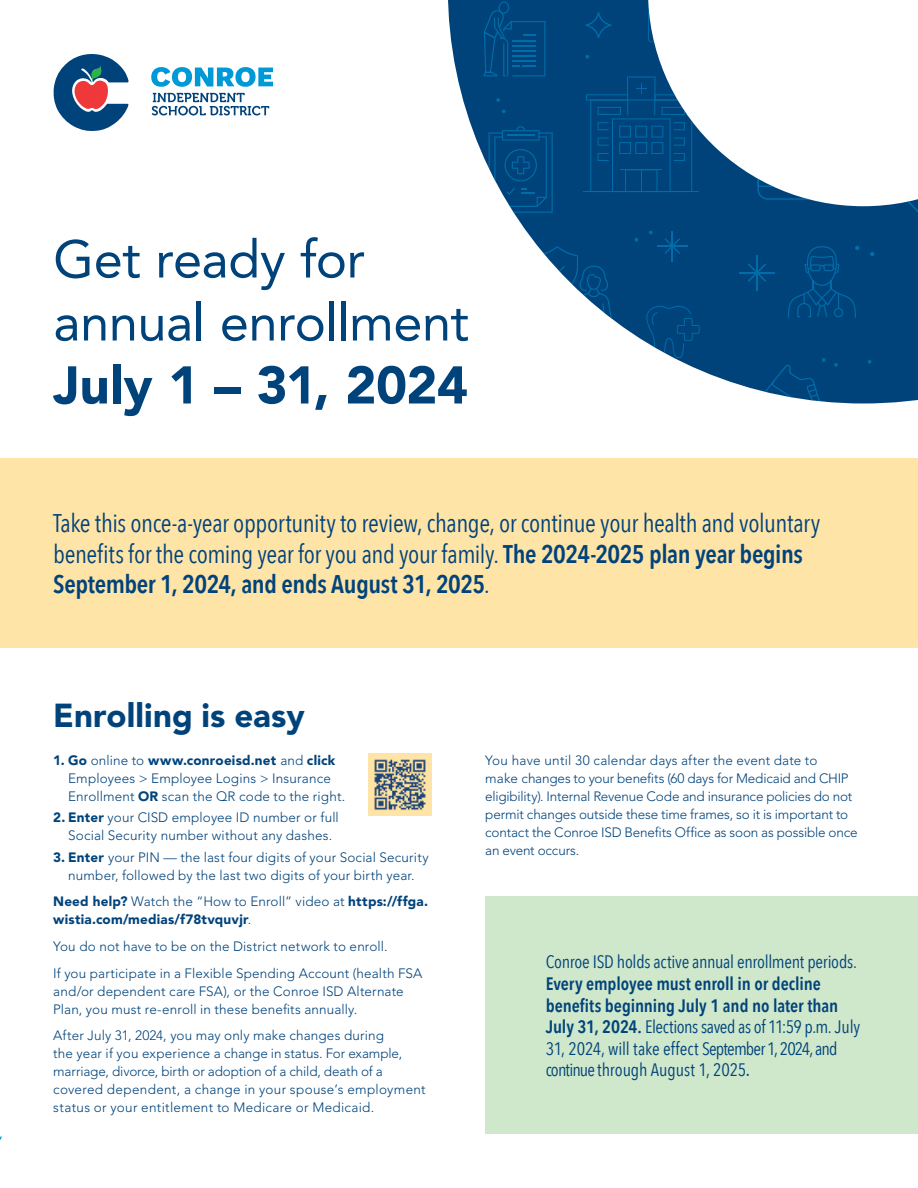
<style>
.page{position:relative;width:918px;height:1188px;background:#fff}
.page>*{position:absolute;margin:0;border:0;box-sizing:border-box;transform-origin:0 0}
.t1{font:52.5px/63px "Avenir";letter-spacing:-.01em;color:#00437b}
.t2{font:900 33px "Avenir LT Std";color:#00437b}
.t3{font:25.5px/30.6px "Avenir Next Condensed";letter-spacing:-.015em;color:#00437b}
.t4{font:18px/21.6px "Avenir Next Condensed";letter-spacing:-.015em;color:#00437b}
.t5{font:300 13.5px/18px "Avenir LT Std";letter-spacing:.01em;color:#00437b}
.t6{font:300 13.5px/18px "Avenir LT Std";letter-spacing:-.01em;color:#00437b}
.t7{font:900 13.5px/18px "Avenir LT Std";letter-spacing:.015em;color:#00437b}
.s1{font-weight:900}
.s2{font-weight:600}
.s3{font-weight:300}
.s4{font-weight:500}
</style>
<div class="page">
<div style="left:485px;top:896px;width:433px;height:238px;background:#cfe7ca"></div>
<div style="left:0;top:459px;width:918px;height:189px;background:#ffe4a7"></div>
<svg style="left:53px;top:54px;width:76px;height:77px"></svg>
<svg style="left:151px;top:67px;width:122px;height:20px"></svg>
<svg style="left:152px;top:93px;width:117px;height:22px"></svg>
<svg style="left:448px;top:0;width:470px;height:404px;fill:#00437b"></svg>
<hr style="left:584px;top:191px;width:115px;height:1px;background:#0099d8">
<svg style="left:586px;top:77px;width:111px;height:115px;background:#105388"></svg>
<svg style="left:882px;top:32px;width:36px;height:45px"></svg>
<svg style="left:898px;top:0;width:20px;height:21px"></svg>
<svg style="left:648px;top:0;width:48px;height:42px"></svg>
<svg style="left:500px;top:246px;width:112px;height:133px"></svg>
<hr style="left:484px;top:379px;width:140px;height:1px;background:#0099d8">
<svg style="left:645px;top:304px;width:55px;height:54px;background:#135488"></svg>
<svg style="left:489px;top:126px;width:64px;height:87px;background:#185a8e"></svg>
<svg style="left:483px;top:1px;width:62px;height:76px;background:#004a82"></svg>
<hr style="left:672px;top:231px;width:1px;height:30px;background:#0099d8">
<hr style="left:657px;top:245px;width:31px;height:2px;background:#0099d8">
<svg style="left:665px;top:238px;width:15px;height:16px"></svg>
<svg style="left:586px;top:12px;width:25px;height:26px"></svg>
<svg style="left:737px;top:3px;width:76px;height:73px"></svg>
<svg style="left:841px;top:3px;width:26px;height:26px"></svg>
<svg style="left:586px;top:55px;width:3px;height:4px"></svg>
<svg style="left:649px;top:231px;width:4px;height:3px"></svg>
<svg style="left:634px;top:238px;width:4px;height:4px"></svg>
<svg style="left:504px;top:233px;width:4px;height:4px"></svg>
<svg style="left:496px;top:98px;width:4px;height:4px"></svg>
<svg style="left:502px;top:109px;width:4px;height:4px"></svg>
<svg style="left:838px;top:54px;width:4px;height:4px"></svg>
<svg style="left:873px;top:120px;width:45px;height:118px"></svg>
<svg style="left:757px;top:117px;width:70px;height:83px"></svg>
<hr style="left:756px;top:255px;width:2px;height:36px;background:#0099d8">
<hr style="left:739px;top:272px;width:36px;height:1px;background:#0099d8">
<svg style="left:748px;top:264px;width:18px;height:18px"></svg>
<svg style="left:788px;top:246px;width:71px;height:72px;background:#004880"></svg>
<svg style="left:870px;top:252px;width:4px;height:4px"></svg>
<svg style="left:657px;top:395px;width:5px;height:4px"></svg>
<svg style="left:868px;top:360px;width:3px;height:4px"></svg>
<svg style="left:765px;top:358px;width:73px;height:46px;background:#1f5c8d"></svg>
<svg style="left:703px;top:386px;width:29px;height:18px"></svg>
<div style="left:368px;top:753px;width:64px;height:63px;background:#ffe4a7"></div>
<img style="left:374px;top:759px;width:52px;height:51px">
<h1 class="t1" style="left:53px;top:226px;width:417px">Get ready for annual enrollment<br><span class="s1">July 1 – 31, 2024</span></h1>
<p class="t3" style="left:53px;top:507px;width:769px">Take this once-a-year opportunity to review, change, or continue your health and voluntary benefits for the coming year for you and your family. <span class="s2">The 2024-2025 plan year begins<br>September 1, 2024, and ends August 31, 2025</span>.</p>
<h2 class="t2" style="left:53px;top:695px;width:253px">Enrolling is easy</h2>
<p class="t5" style="left:68px;top:752px;width:278px;text-indent:-15px"><span class="s1">1. Go</span> online to <span class="s1">www.conroeisd.net</span> and <span class="s1">click<br></span>Employees &gt; Employee Logins &gt; Insurance<br>Enrollment <span class="s1">OR</span> scan the QR code to the right.</p>
<p class="t5" style="left:68px;top:809px;width:272px;text-indent:-15px"><span class="s1">2. Enter</span> your CISD employee ID number or full<br>Social Security number without any dashes.</p>
<p class="t5" style="left:53px;top:848px;width:377px;text-align:center"><span class="s1">3. Enter</span> your PIN — the last four digits of your Social Security number, followed by the last two digits of your birth year.</p>
<p class="t7" style="left:53px;top:893px;width:376px">Need help? <span class="s3">Watch the “How to Enroll” video at</span> https://ffga. wistia.com/medias/f78tvquvjr<span class="s3">.</span></p>
<p class="t5" style="left:53px;top:937px;width:336px">You do not have to be on the District network to enroll.</p>
<p class="t5" style="left:53px;top:964px;width:371px">If you participate in a Flexible Spending Account (health FSA and/or dependent care FSA), or the Conroe ISD Alternate<br>Plan, you must re-enroll in these benefits annually.</p>
<p class="t5" style="left:53px;top:1027px;width:374px">After July 31, 2024, you may only make changes during<br>the year if you experience a change in status. For example, marriage, divorce, birth or adoption of a child, death of a covered dependent, a change in your spouse’s employment status or your entitlement to Medicare or Medicaid.</p>
<p class="t6" style="left:485px;top:752px;width:374px">You have until 30 calendar days after the event date to<br>make changes to your benefits (60 days for Medicaid and CHIP eligibility). Internal Revenue Code and insurance policies do not permit changes outside these time frames, so it is important to contact the Conroe ISD Benefits Office as soon as possible once an event occurs.</p>
<p class="t4" style="left:546px;top:950px;width:316px">Conroe ISD holds active annual enrollment periods.<br><span class="s2">Every employee must enroll in or decline benefits beginning July 1 and no later than July 31, 2024.</span> Elections saved as of 11:59 p.m. July 31, 2024, will take effect September 1, 2024, and continue through August 1, 2025<span class="s4">.</span></p>
</div>
